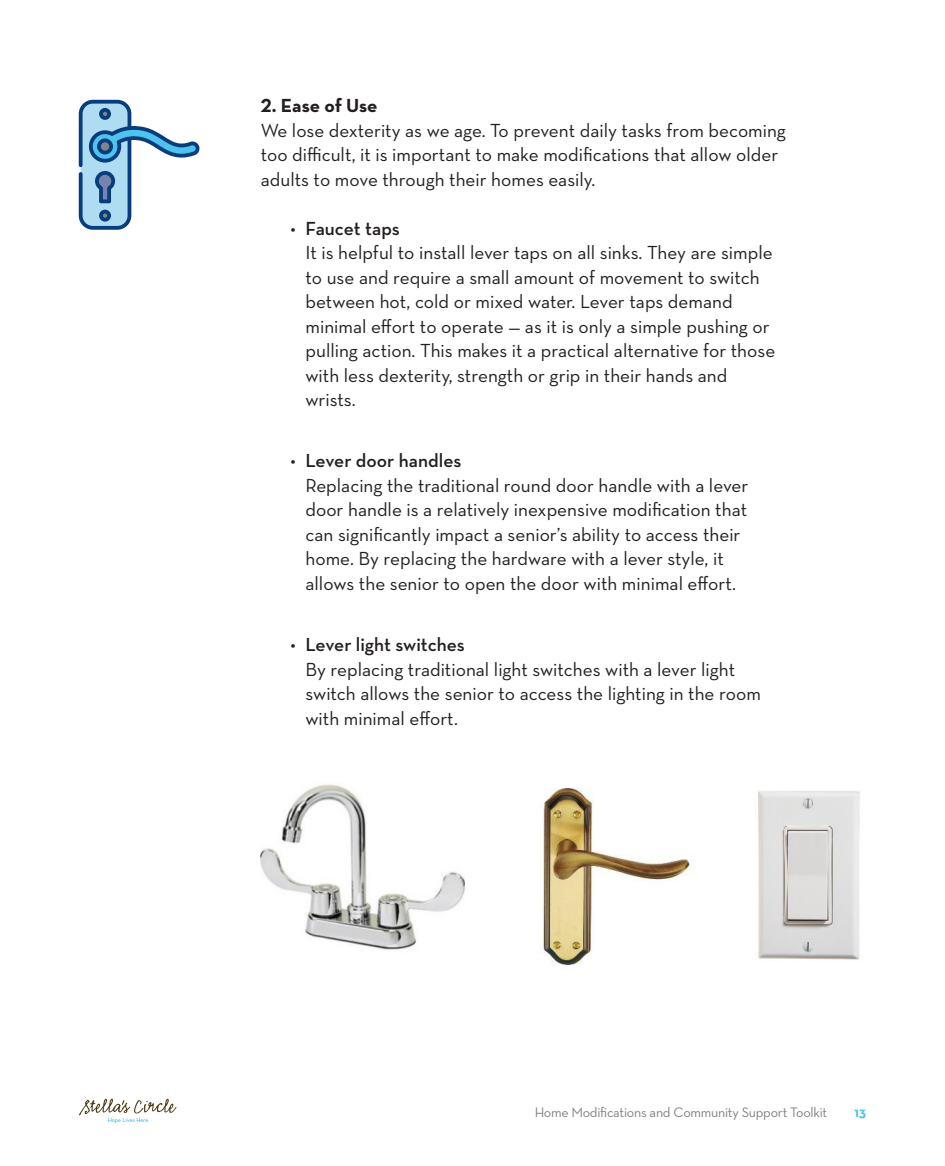
<style>
.page{position:relative;width:945px;height:1166px;background:#fff}
.page>*{position:absolute;margin:0;border:0;box-sizing:border-box;transform-origin:0 0}
.t1{font:19.25px/24.5px "Neutra Text";color:#231f20}
.t2{font:700 19.25px "Neutra Text";color:#231f20}
.t3{font:14px "Neutra Text";letter-spacing:-.02em;color:#808285}
.t4{font:700 14px "Neutra Text";color:#4ec3ed}
.s1{font-family:"Neutra Text Bold Alt";font-weight:400}
.s2{font-weight:600}
</style>
<div class="page">
<svg style="left:79px;top:1098px;width:97px;height:25px"></svg>
<img style="left:261px;top:784px;width:203px;height:166px">
<img style="left:542px;top:788px;width:151px;height:177px">
<img style="left:758px;top:790px;width:102px;height:170px">
<svg style="left:79px;top:100px;width:121px;height:130px"></svg>
<p class="t2" style="left:261px;top:93px;width:118px"><span class="s1">2.</span> Ease of Use</p>
<p class="t1" style="left:261px;top:117px;width:527px">We lose dexterity as we age. To prevent daily tasks from becoming too difficult, it is important to make modifications that allow older adults to move through their homes easily.</p>
<p class="t1" style="left:305px;top:215px;width:471px;text-indent:-15px">• <span class="s2">Faucet taps<br></span>It is helpful to install lever taps on all sinks. They are simple to use and require a small amount of movement to switch between hot, cold or mixed water. Lever taps demand minimal effort to operate — as it is only a simple pushing or pulling action. This makes it a practical alternative for those with less dexterity, strength or grip in their hands and wrists.</p>
<p class="t1" style="left:305px;top:448px;width:444px;text-indent:-15px">• <span class="s2">Lever door handles<br></span>Replacing the traditional round door handle with a lever door handle is a relatively inexpensive modification that can significantly impact a senior’s ability to access their home. By replacing the hardware with a lever style, it allows the senior to open the door with minimal effort.</p>
<p class="t1" style="left:305px;top:632px;width:457px;text-indent:-15px">• <span class="s2">Lever light switches<br></span>By replacing traditional light switches with a lever light switch allows the senior to access the lighting in the room with minimal effort.</p>
<p class="t3" style="left:534px;top:1103px;width:294px">Home Modifications and Community Support Toolkit</p>
<p class="t4" style="left:855px;top:1103px;width:13px">13</p>
</div>
